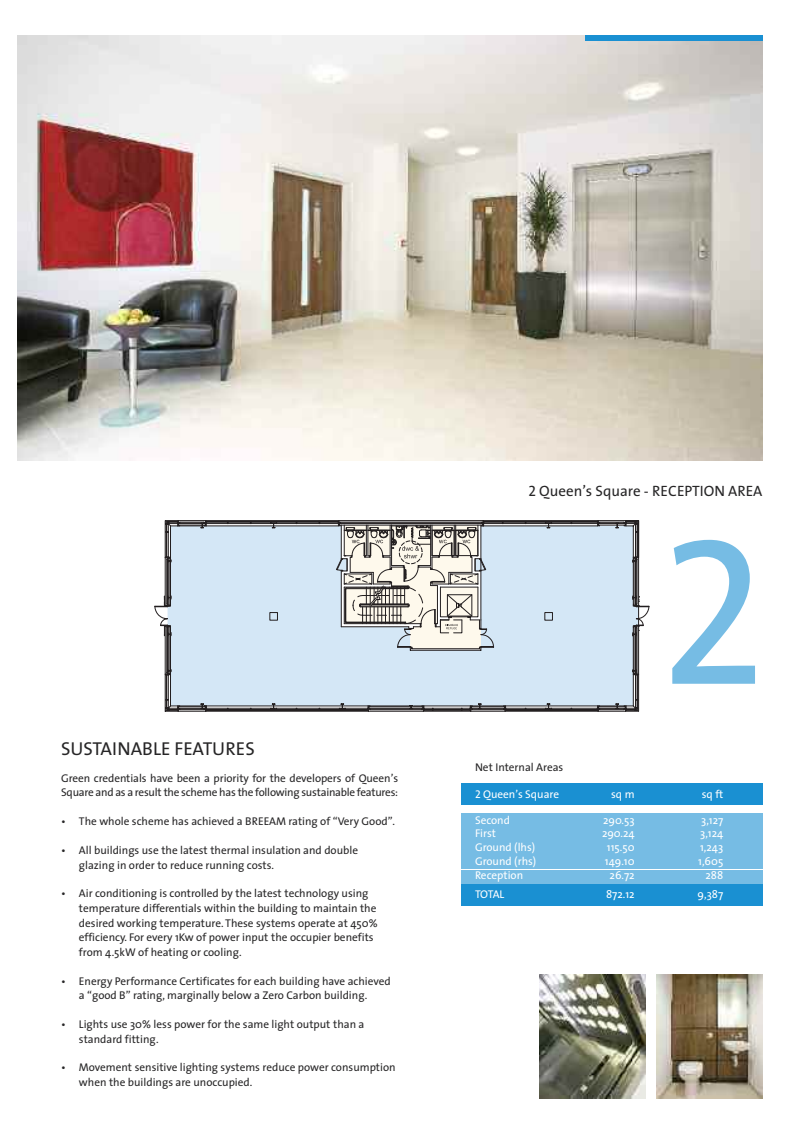
<style>
.page{position:relative;width:798px;height:1134px;background:#fff}
.page>*{position:absolute;margin:0;border:0;box-sizing:border-box;transform-origin:0 0}
.t1{font:210.38px "The Sans Caps";color:#76bce4}
.t2{font:18.75px "The Sans";color:#272627}
.t3{font:15px "The Sans";color:#272627}
.t4{font:11.25px/14.8px "The Sans";color:#272627}
.t5{font:11.25px "The Sans";color:#fff}
.t6{font:11.25px/13.8px "The Sans";letter-spacing:-.02em;color:#272627}
.s1{font-family:"The Sans Caps"}
</style>
<div class="page">
<div style="left:460px;top:870px;width:302px;height:13px;background:#76bce4"></div>
<div style="left:171px;top:525px;width:467px;height:181px;background:#d4e7f6"></div>
<div style="left:269px;top:612px;width:9px;height:9px;border:1px solid #231f20"></div>
<hr style="left:410px;top:650px;width:70px;height:1px;background:#231f20">
<hr style="left:483px;top:526px;width:114px;height:1px;background:#231f20">
<hr style="left:483px;top:520px;width:114px;height:1px;background:#231f20">
<hr style="left:483px;top:522px;width:114px;height:1px;background:#231f20">
<hr style="left:483px;top:523px;width:114px;height:1px;background:#231f20">
<hr style="left:483px;top:521px;width:114px;height:1px;background:#231f20">
<hr style="left:206px;top:526px;width:132px;height:1px;background:#231f20">
<hr style="left:206px;top:520px;width:133px;height:1px;background:#231f20">
<hr style="left:206px;top:522px;width:133px;height:1px;background:#231f20">
<hr style="left:206px;top:523px;width:133px;height:1px;background:#231f20">
<hr style="left:206px;top:521px;width:133px;height:1px;background:#231f20">
<hr style="left:339px;top:520px;width:144px;height:1px;background:#231f20">
<svg style="left:270px;top:522px;width:7px;height:7px"></svg>
<svg style="left:545px;top:522px;width:6px;height:7px"></svg>
<hr style="left:638px;top:674px;width:1px;height:37px;background:#231f20">
<hr style="left:632px;top:675px;width:1px;height:31px;background:#231f20">
<hr style="left:632px;top:626px;width:1px;height:49px;background:#231f20">
<hr style="left:633px;top:626px;width:1px;height:48px;background:#231f20">
<hr style="left:638px;top:626px;width:1px;height:48px;background:#231f20">
<hr style="left:638px;top:558px;width:1px;height:48px;background:#231f20">
<hr style="left:636px;top:559px;width:1px;height:45px;background:#231f20">
<hr style="left:633px;top:558px;width:1px;height:47px;background:#231f20">
<hr style="left:632px;top:557px;width:1px;height:49px;background:#231f20">
<hr style="left:635px;top:559px;width:1px;height:45px;background:#231f20">
<hr style="left:636px;top:628px;width:1px;height:45px;background:#231f20">
<hr style="left:635px;top:628px;width:1px;height:45px;background:#231f20">
<svg style="left:597px;top:520px;width:42px;height:43px;background:#b0bdc9"></svg>
<hr style="left:636px;top:674px;width:1px;height:35px;background:#231f20">
<hr style="left:637px;top:674px;width:1px;height:35px;background:#231f20">
<hr style="left:635px;top:674px;width:1px;height:33px;background:#231f20">
<svg style="left:632px;top:669px;width:7px;height:6px"></svg>
<hr style="left:206px;top:706px;width:162px;height:1px;background:#231f20">
<hr style="left:206px;top:711px;width:162px;height:1px;background:#231f20">
<hr style="left:206px;top:709px;width:162px;height:1px;background:#231f20">
<hr style="left:206px;top:708px;width:162px;height:1px;background:#231f20">
<hr style="left:206px;top:710px;width:162px;height:1px;background:#231f20">
<hr style="left:505px;top:706px;width:92px;height:1px;background:#231f20">
<hr style="left:505px;top:711px;width:92px;height:1px;background:#231f20">
<hr style="left:505px;top:709px;width:92px;height:1px;background:#231f20">
<hr style="left:505px;top:708px;width:92px;height:1px;background:#231f20">
<hr style="left:505px;top:710px;width:92px;height:1px;background:#231f20">
<hr style="left:423px;top:708px;width:47px;height:1px;background:#231f20">
<hr style="left:423px;top:710px;width:47px;height:1px;background:#231f20">
<hr style="left:423px;top:709px;width:47px;height:1px;background:#231f20">
<hr style="left:470px;top:711px;width:35px;height:1px;background:#231f20">
<hr style="left:471px;top:708px;width:33px;height:1px;background:#231f20">
<hr style="left:470px;top:706px;width:35px;height:1px;background:#231f20">
<hr style="left:472px;top:709px;width:31px;height:1px;background:#231f20">
<hr style="left:368px;top:711px;width:55px;height:1px;background:#231f20">
<hr style="left:368px;top:708px;width:55px;height:1px;background:#231f20">
<hr style="left:368px;top:706px;width:44px;height:1px;background:#231f20">
<hr style="left:370px;top:709px;width:51px;height:1px;background:#231f20">
<svg style="left:545px;top:704px;width:6px;height:5px"></svg>
<svg style="left:503px;top:705px;width:3px;height:7px"></svg>
<svg style="left:596px;top:699px;width:42px;height:13px"></svg>
<svg style="left:469px;top:704px;width:12px;height:7px"></svg>
<svg style="left:339px;top:704px;width:6px;height:4px"></svg>
<svg style="left:270px;top:704px;width:7px;height:5px"></svg>
<svg style="left:409px;top:705px;width:15px;height:7px"></svg>
<hr style="left:170px;top:626px;width:1px;height:49px;background:#231f20">
<hr style="left:169px;top:626px;width:1px;height:48px;background:#231f20">
<hr style="left:165px;top:626px;width:1px;height:48px;background:#231f20">
<hr style="left:166px;top:627px;width:1px;height:46px;background:#231f20">
<hr style="left:168px;top:626px;width:1px;height:48px;background:#231f20">
<hr style="left:167px;top:627px;width:1px;height:46px;background:#231f20">
<svg style="left:165px;top:669px;width:42px;height:43px;background:#b1bec9"></svg>
<svg style="left:154px;top:520px;width:53px;height:116px"></svg>
<svg style="left:632px;top:595px;width:17px;height:41px"></svg>
<hr style="left:423px;top:706px;width:47px;height:1px;background:#231f20">
<hr style="left:423px;top:711px;width:47px;height:1px;background:#231f20">
<svg style="left:336px;top:521px;width:158px;height:129px;background:#c2c2be"></svg>
<div style="left:474px;top:558px;width:7px;height:13px;border:1px solid #231f20"></div>
<img style="left:18px;top:35px;width:744px;height:426px">
<div style="left:585px;top:35px;width:177px;height:6px;background:#1a90d2"></div>
<div style="left:460px;top:784px;width:302px;height:21px;background:#1a90d2"></div>
<div style="left:460px;top:813px;width:302px;height:13px;background:#76bce4"></div>
<div style="left:460px;top:827px;width:302px;height:13px;background:#76bce4"></div>
<div style="left:460px;top:841px;width:302px;height:14px;background:#76bce4"></div>
<div style="left:460px;top:855px;width:302px;height:14px;background:#76bce4"></div>
<div style="left:460px;top:884px;width:302px;height:21px;background:#1a90d2"></div>
<img style="left:539px;top:974px;width:106px;height:124px">
<img style="left:656px;top:974px;width:106px;height:124px">
<h2 class="t2" style="left:61px;top:741px;width:195px">SUSTAINABLE FEATURES</h2>
<p class="t6" style="left:61px;top:773px;width:338px">Green credentials have been a priority for the developers of Queen’s<br>Square and as a result the scheme has the following sustainable features:</p>
<p class="t4" style="left:61px;top:815px;width:335px">• The whole scheme has achieved a BREEAM rating of “Very Good”.</p>
<p class="t4" style="left:79px;top:844px;width:280px;text-indent:-18px">• All buildings use the latest thermal insulation and double glazing in order to reduce running costs.</p>
<p class="t4" style="left:79px;top:887px;width:300px;text-indent:-18px">• Air conditioning is controlled by the latest technology using temperature differentials within the building to maintain the desired working temperature. These systems operate at 450% efficiency. For every 1Kw of power input the occupier benefits from 4.5kW of heating or cooling.</p>
<p class="t4" style="left:61px;top:975px;width:331px;text-align:center">• Energy Performance Certificates for each building have achieved a “good B” rating, marginally below a Zero Carbon building.</p>
<p class="t4" style="left:79px;top:1018px;width:287px;text-indent:-18px">• Lights use 30% less power for the same light output than a standard fitting.</p>
<p class="t4" style="left:79px;top:1061px;width:318px;text-indent:-18px">• Movement sensitive lighting systems reduce power consumption when the buildings are unoccupied.</p>
<h3 class="t3" style="left:528px;top:485px;width:235px"><span class="s1">2</span> Queen’s Square - RECEPTION AREA</h3>
<h1 class="t1" style="left:659px;top:542px;width:107px">2</h1>
<p class="t4" style="left:475px;top:760px;width:90px">Net Internal Areas</p>
<p class="t5" style="left:475px;top:789px;width:86px"><span class="s1">2</span> Queen’s Square</p>
<p class="t5" style="left:611px;top:789px;width:25px">sqm</p>
<p class="t5" style="left:701px;top:789px;width:23px">sq ft</p>
<p class="t5" style="left:475px;top:815px;width:36px">Second</p>
<p class="t5" style="left:603px;top:815px;width:33px">290.53</p>
<p class="t5" style="left:700px;top:815px;width:24px">3,127</p>
<p class="t5" style="left:475px;top:829px;width:22px">First</p>
<p class="t5" style="left:601px;top:829px;width:34px">290.24</p>
<p class="t5" style="left:699px;top:829px;width:25px">3,124</p>
<p class="t5" style="left:475px;top:843px;width:62px">Ground (lhs)</p>
<p class="t5" style="left:606px;top:843px;width:29px">115.50</p>
<p class="t5" style="left:700px;top:843px;width:25px">1,243</p>
<p class="t5" style="left:475px;top:857px;width:63px">Ground (rhs)</p>
<p class="t5" style="left:604px;top:857px;width:31px">149.10</p>
<p class="t5" style="left:698px;top:857px;width:27px">1,605</p>
<p class="t5" style="left:475px;top:871px;width:50px">Reception</p>
<p class="t5" style="left:609px;top:871px;width:26px">26.72</p>
<p class="t5" style="left:705px;top:871px;width:19px">288</p>
<p class="t5" style="left:475px;top:890px;width:31px">TOTAL</p>
<p class="t5" style="left:606px;top:890px;width:30px">872.12</p>
<p class="t5" style="left:697px;top:890px;width:27px">9,387</p>
</div>
